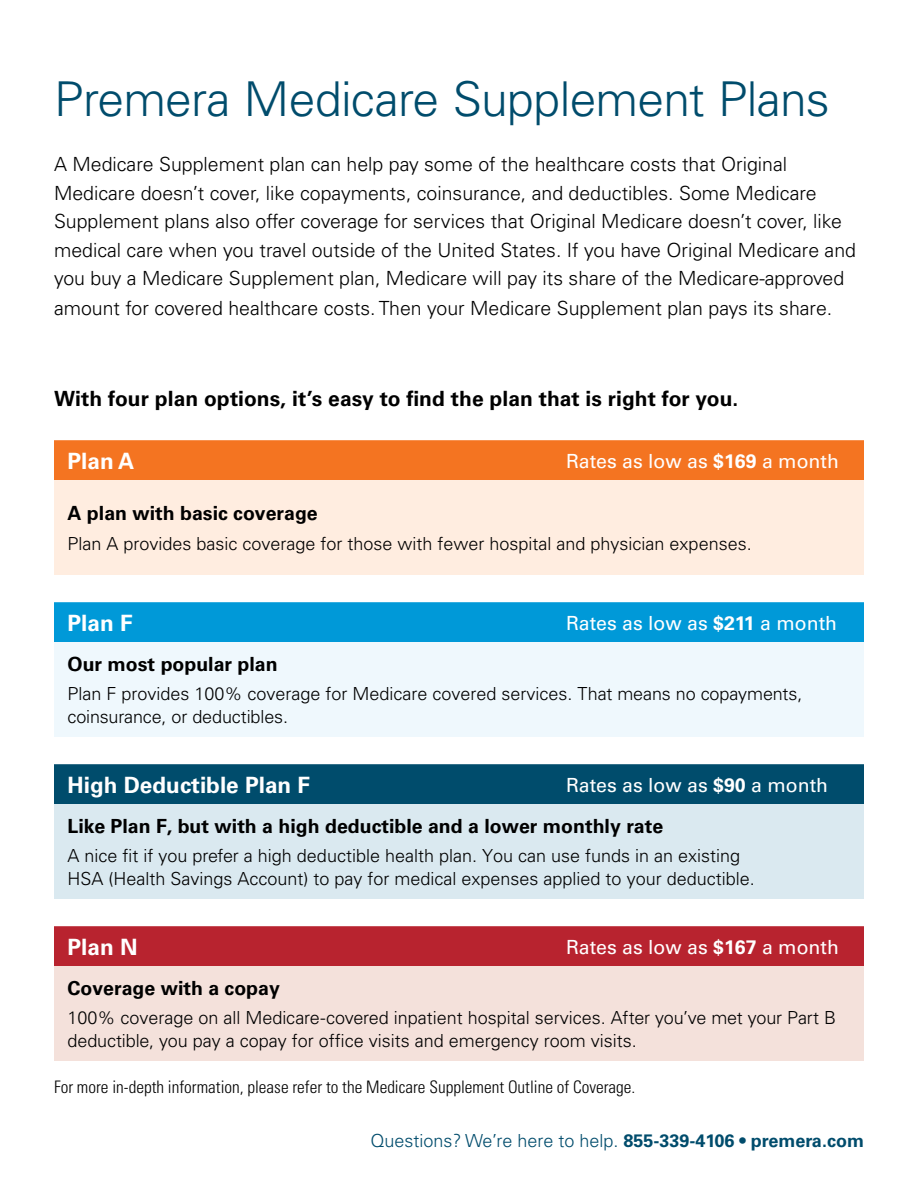
<style>
.page{position:relative;width:918px;height:1188px;background:#fff}
.page>*{position:absolute;margin:0;border:0;box-sizing:border-box;transform-origin:0 0}
.t1{font:300 48px "Univers LT Std";letter-spacing:-.015em;color:#004c6c}
.t2{font:700 22.5px "Univers LT Std";color:#fff}
.t3{font:700 21px "Univers LT Std";letter-spacing:.005em;color:#000}
.t4{font:300 19.5px/28.8px "Univers LT Std";color:#000}
.t5{font:700 19.5px/41.7px "Univers LT Std";color:#000}
.t6{font:19.5px "Univers LT Std";color:#fff}
.t7{font:300 18px/22.5px "Univers LT Std";color:#000}
.t8{font:300 18px "Univers LT Std";color:#004c6c}
.t9{font:300 condensed 17.25px "Univers LT Std";color:#000}
.s1{font-weight:700}
.s2{font-weight:400;color:#fff}
.s3{color:#fff}
</style>
<div class="page">
<div style="left:54px;top:440px;width:810px;height:41px;background:#f47421"></div>
<div style="left:54px;top:481px;width:810px;height:94px;background:#ffede0"></div>
<div style="left:54px;top:602px;width:810px;height:41px;background:#0099d8"></div>
<div style="left:54px;top:643px;width:810px;height:94px;background:#eff8fd"></div>
<div style="left:54px;top:764px;width:810px;height:41px;background:#004c6c"></div>
<div style="left:54px;top:805px;width:810px;height:94px;background:#dae9f0"></div>
<div style="left:54px;top:926px;width:810px;height:41px;background:#b8232f"></div>
<div style="left:54px;top:967px;width:810px;height:94px;background:#f4e1db"></div>
<h1 class="t1" style="left:54px;top:70px;width:777px">Premera Medicare Supplement Plans</h1>
<p class="t4" style="left:54px;top:150px;width:804px">A Medicare Supplement plan can help pay some of the healthcare costs that Original Medicare doesn’t cover, like copayments, coinsurance, and deductibles. Some Medicare Supplement plans also offer coverage for services that Original Medicare doesn’t cover, like medical care when you travel outside of the United States. If you have Original Medicare and you buy a Medicare Supplement plan, Medicare will pay its share of the Medicare-approved amount for covered healthcare costs. Then your Medicare Supplement plan pays its share.</p>
<p class="t3" style="left:54px;top:386px;width:686px">With four plan options, it’s easy to find the plan that is right for you.</p>
<p class="t2" style="left:68px;top:448px;width:68px">Plan A</p>
<p class="t6" style="left:566px;top:449px;width:274px">Rates as low as <span class="s1">$169</span> a month</p>
<p class="t5" style="left:67px;top:493px;width:252px">A plan with basic coverage</p>
<p class="t7" style="left:68px;top:532px;width:686px">Plan A provides basic coverage for those with fewer hospital and physician expenses.</p>
<p class="t2" style="left:68px;top:610px;width:67px">Plan F</p>
<p class="t6" style="left:566px;top:611px;width:272px">Rates as low as <span class="s1">$211</span> a month</p>
<p class="t5" style="left:67px;top:644px;width:212px">Our most popular plan</p>
<p class="t7" style="left:68px;top:683px;width:736px">Plan F provides 100% coverage for Medicare covered services. That means no copayments, coinsurance, or deductibles.</p>
<p class="t2" style="left:68px;top:772px;width:244px">High Deductible Plan F</p>
<p class="t5" style="left:67px;top:764px;width:762px;text-indent:499px"><span class="s2">Rates as low as</span> <span class="s3">$90</span> <span class="s2">a month<br></span>Like Plan F, but with a high deductible and a lower monthly rate</p>
<p class="t7" style="left:68px;top:845px;width:689px">A nice fit if you prefer a high deductible health plan. You can use funds in an existing<br>HSA (Health Savings Account) to pay for medical expenses applied to your deductible.</p>
<p class="t2" style="left:68px;top:934px;width:72px">Plan N</p>
<p class="t6" style="left:566px;top:935px;width:274px">Rates as low as <span class="s1">$167</span> a month</p>
<p class="t5" style="left:67px;top:968px;width:214px">Coverage with a copay</p>
<p class="t7" style="left:68px;top:1007px;width:770px">100% coverage on all Medicare-covered inpatient hospital services. After you’ve met your Part B deductible, you pay a copay for office visits and emergency room visits.</p>
<p class="t9" style="left:54px;top:1077px;width:583px">For more in-depth information, please refer to the Medicare Supplement Outline of Coverage.</p>
<p class="t8" style="left:371px;top:1130px;width:495px">Questions? We’re here to help. <span class="s1">855-339-4106 • premera.com</span></p>
</div>
